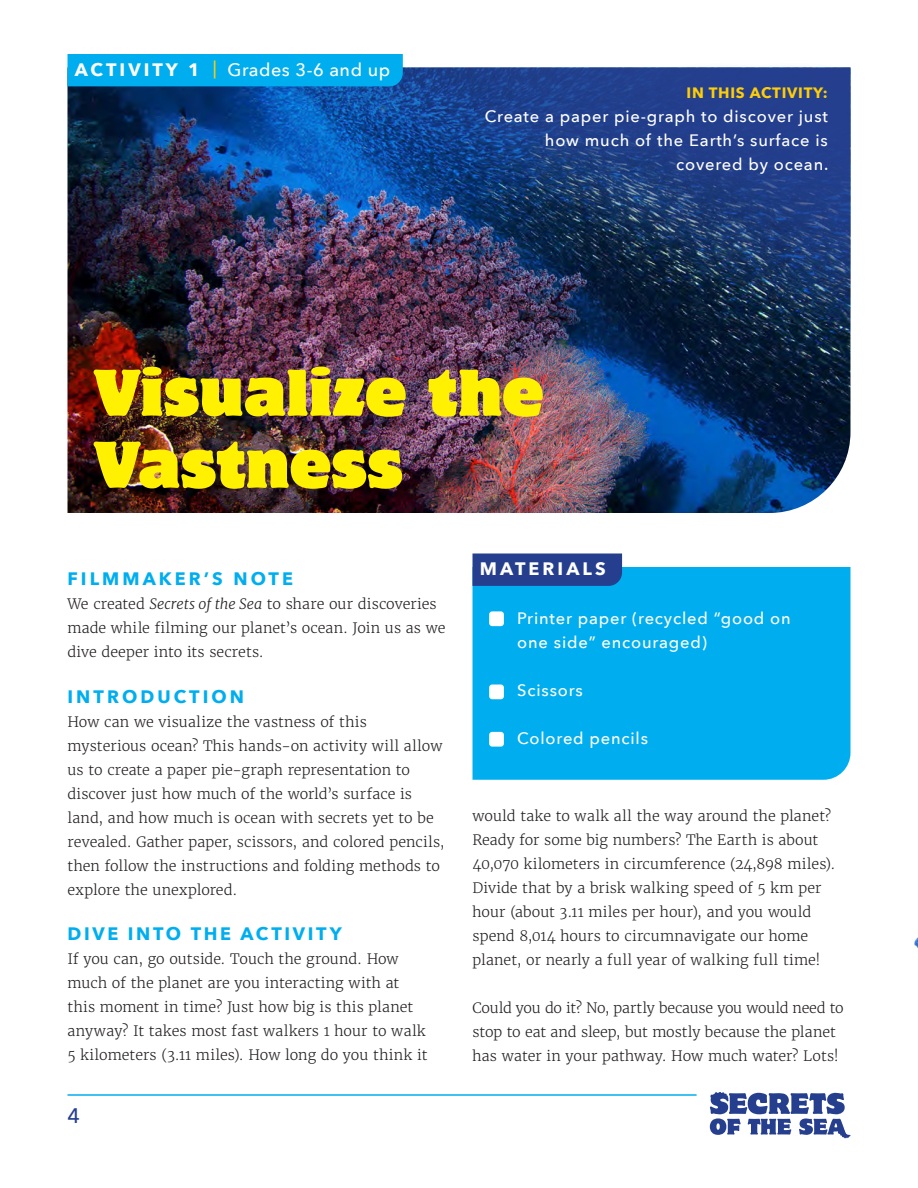
<style>
.page{position:relative;width:918px;height:1188px;background:#fff}
.page>*{position:absolute;margin:0;border:0;box-sizing:border-box;transform-origin:0 0}
.t1{font:58.5px/72px "Motter Corpus Std";color:#fff101}
.t2{font:500 21px "Avenir Next";color:#253f8e}
.t3{font:700 18px "Avenir Next";letter-spacing:.17em;color:#00aeef}
.t4{font:500 18px "Avenir Next";letter-spacing:.03em;color:#fff}
.t5{font:700 18px "Avenir Next";letter-spacing:.145em;color:#00aeef}
.t6{font:700 18px "Avenir Next";letter-spacing:.17em;color:#fff}
.t7{font:500 16.5px/24px "Avenir Next";letter-spacing:.05em;color:#fff}
.t8{font:700 15px "Avenir Next";letter-spacing:.05em;color:#fecd08}
.t9{font:300 14.25px/24px "Merriweather";color:#231f20}
.s1{font-weight:700}
.s2{color:#fecd08}
.s3{font-style:italic}
</style>
<div class="page">
<svg style="left:710px;top:1092px;width:141px;height:47px"></svg>
<hr style="left:68px;top:1094px;width:629px;height:2px;background:#00aeef">
<div style="left:472px;top:567px;width:378px;height:213px;background:#00aeef"></div>
<div style="left:489px;top:611px;width:15px;height:15px;background:#fff;border-radius:3px"></div>
<div style="left:489px;top:685px;width:15px;height:14px;background:#fff;border-radius:3px"></div>
<div style="left:489px;top:732px;width:15px;height:15px;background:#fff;border-radius:3px"></div>
<img style="left:914px;top:937px;width:4px;height:12px">
<div style="left:472px;top:554px;width:150px;height:32px;background:#253f8e"></div>
<img style="left:68px;top:68px;width:782px;height:445px">
<div style="left:461px;top:62px;width:392px;height:136px;background:#253f8e;opacity:.75"></div>
<div style="left:68px;top:54px;width:335px;height:32px;background:#00aeef"></div>
<p class="t4" style="left:75px;top:54px;width:317px"><span class="s1">ACTIVITY 1</span> <span class="s2">|</span> Grades 3-6 and up</p>
<p class="t8" style="left:687px;top:80px;width:143px">IN THIS ACTIVITY:</p>
<p class="t7" style="left:485px;top:104px;width:345px;text-align:right">Create a paper pie-graph to discover just how much of the Earth’s surface is covered by ocean.</p>
<h1 class="t1" style="left:94px;top:357px;width:451px">Visualize the<br>Vastness</h1>
<p class="t3" style="left:68px;top:563px;width:227px">FILMMAKER’S NOTE</p>
<p class="t9" style="left:68px;top:592px;width:380px">We created <span class="s3">Secrets of the Sea</span> to share our discoveries made while filming our planet’s ocean. Join us as we dive deeper into its secrets.</p>
<p class="t3" style="left:68px;top:681px;width:178px">INTRODUCTION</p>
<p class="t9" style="left:68px;top:710px;width:379px">How can we visualize the vastness of this mysterious ocean? This hands-on activity will allow us to create a paper pie-graph representation to discover just how much of the world’s surface is land, and how much is ocean with secrets yet to be revealed. Gather paper, scissors, and colored pencils, then follow the instructions and folding methods to explore the unexplored.</p>
<p class="t5" style="left:68px;top:918px;width:276px">DIVE INTO THE ACTIVITY</p>
<p class="t9" style="left:68px;top:947px;width:361px">If you can, go outside. Touch the ground. How much of the planet are you interacting with at this moment in time? Just how big is this planet anyway? It takes most fast walkers 1 hour to walk 5 kilometers (3.11 miles). How long do you think it</p>
<h2 class="t2" style="left:68px;top:1098px;width:14px">4</h2>
<p class="t6" style="left:480px;top:553px;width:127px">MATERIALS</p>
<p class="t7" style="left:517px;top:606px;width:275px">Printer paper (recycled “good on one side” encouraged)</p>
<p class="t7" style="left:517px;top:678px;width:67px">Scissors</p>
<p class="t7" style="left:517px;top:726px;width:132px">Colored pencils</p>
<p class="t9" style="left:472px;top:804px;width:364px">would take to walk all the way around the planet?<br>Ready for some big numbers? The Earth is about 40,070 kilometers in circumference (24,898 miles).<br>Divide that by a brisk walking speed of 5 km per hour (about 3.11 miles per hour), and you would spend 8,014 hours to circumnavigate our home planet, or nearly a full year of walking full time!</p>
<p class="t9" style="left:472px;top:996px;width:373px">Could you do it? No, partly because you would need to stop to eat and sleep, but mostly because the planet has water in your pathway. How much water? Lots!</p>
</div>
